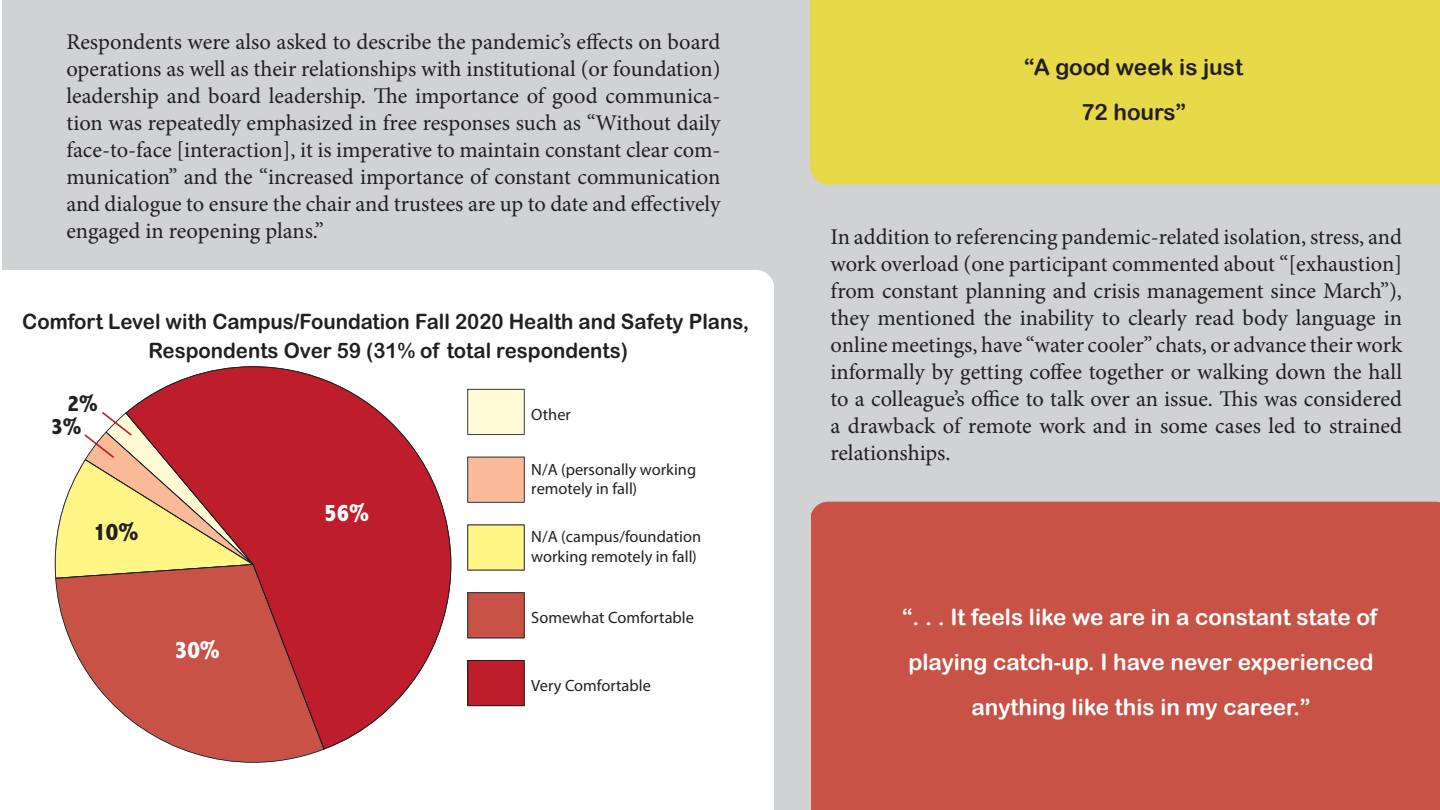
<style>
.page{position:relative;width:1440px;height:810px;background:#fff}
.page>*{position:absolute;margin:0;border:0;box-sizing:border-box;transform-origin:0 0}
.t1{font:800 condensed 24.6px "Abadi";color:#fff}
.t2{font:800 condensed 24.6px "Abadi";color:#231f20}
.t3{font:800 condensed 22.95px "Abadi";color:#231f20}
.t4{font:22.5px/27px "Minion Pro";letter-spacing:-.005em;color:#231f20;text-align:justify}
.t5{font:22.5px/45px "Arial Rounded MT Bold";color:#fff;text-align:center}
.t6{font:22.5px/45px "Arial Rounded MT Bold";color:#231f20;text-align:center}
.t7{font:21.3px/29.4px "Arial Rounded MT Bold";color:#231f20;text-align:center;scale:.96 1}
.t8{font:16.35px/19.6px "Myriad Pro";color:#231f20}
</style>
<div class="page">
<div style="left:1px;top:0;width:816px;height:270px;background:#d1d2d4"></div>
<div style="left:774px;top:178px;width:666px;height:346px;background:#d1d2d4"></div>
<div style="left:810px;top:0;width:630px;height:184px;background:#e8d949"></div>
<div style="left:810px;top:502px;width:630px;height:308px;background:#c95247"></div>
<svg style="left:467px;top:389px;width:58px;height:46px;background:#f0eccb"></svg>
<svg style="left:467px;top:457px;width:58px;height:46px;background:#ebb091"></svg>
<svg style="left:467px;top:524px;width:58px;height:47px;background:#ede580"></svg>
<svg style="left:55px;top:412px;width:70px;height:152px"></svg>
<svg style="left:467px;top:592px;width:58px;height:46px;background:#bd5046"></svg>
<svg style="left:55px;top:564px;width:268px;height:199px"></svg>
<svg style="left:467px;top:660px;width:58px;height:46px;background:#b11d2b"></svg>
<svg style="left:125px;top:366px;width:326px;height:384px;background:#cc5958"></svg>
<div style="left:774px;top:263px;width:36px;height:547px;background:#d1d2d4"></div>
<p class="t4" style="left:66px;top:28px;width:656px">Respondents were also asked to describe the pandemic’s effects on board operations as well as their relationships with institutional (or foundation) leadership and board leadership. The importance of good communica&shy;tion was repeatedly emphasized in free responses such as “Without daily face-to-face [interaction], it is imperative to maintain constant clear com&shy;munication” and the “increased importance of constant communication and dialogue to ensure the chair and trustees are up to date and effectively engaged in reopening plans.”</p>
<p class="t7" style="left:22px;top:306px;width:758px">Comfort Level with Campus/Foundation Fall 2020 Health and Safety Plans,<br>Respondents Over 59 (31% of total respondents)</p>
<p class="t3" style="left:68px;top:390px;width:32px">2%</p>
<p class="t3" style="left:51px;top:414px;width:32px">3%</p>
<p class="t2" style="left:93px;top:518px;width:46px">10%</p>
<p class="t1" style="left:175px;top:635px;width:46px">30%</p>
<p class="t1" style="left:324px;top:499px;width:46px">56%</p>
<p class="t8" style="left:531px;top:404px;width:41px">Other</p>
<p class="t8" style="left:531px;top:459px;width:166px">N/A (personally working remotely in fall)</p>
<p class="t8" style="left:531px;top:527px;width:171px">N/A (campus/foundation working remotely in fall)</p>
<p class="t8" style="left:531px;top:608px;width:164px">Somewhat Comfortable</p>
<p class="t8" style="left:531px;top:675px;width:121px">Very Comfortable</p>
<p class="t6" style="left:1024px;top:44px;width:220px">“A good week is just<br>72 hours”</p>
<p class="t4" style="left:830px;top:223px;width:573px">In addition to referencing pandemic-related isolation, stress, and work overload (one participant commented about “[exhaustion] from constant planning and crisis management since March”), they mentioned the inability to clearly read body language in online meetings, have “water cooler” chats, or advance their work informally by getting coffee together or walking down the hall to a colleague’s office to talk over an issue. This was considered a drawback of remote work and in some cases led to strained relationships.</p>
<p class="t5" style="left:902px;top:595px;width:477px">“. . . It feels like we are in a constant state of playing catch-up. I have never experienced anything like this in my career.”</p>
</div>
